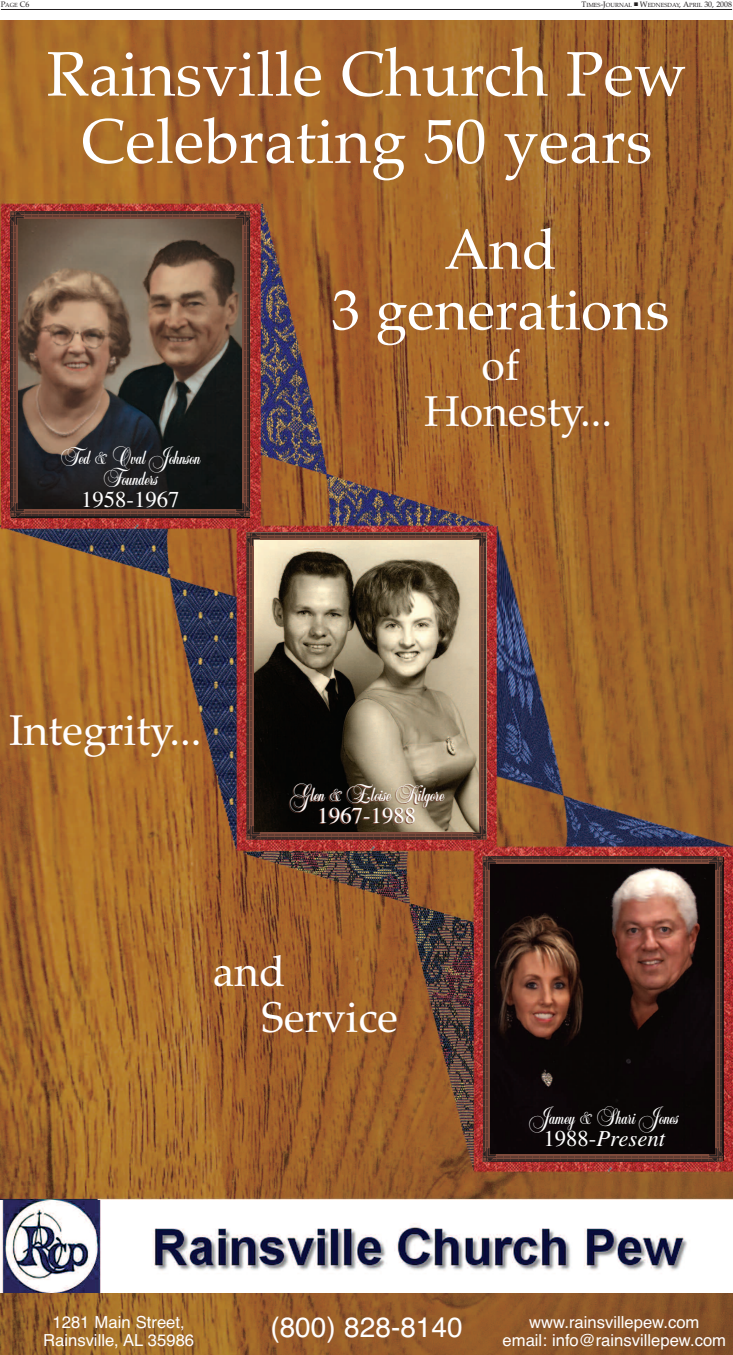
<style>
.page{position:relative;width:733px;height:1355px;background:#fff}
.page>*{position:absolute;margin:0;border:0;box-sizing:border-box;transform-origin:0 0}
.t1{font:63px/67.2px "Palatino";color:#fff;text-align:center}
.t2{font:56.88px/60.6px "Palatino";color:#fff;text-align:center}
.t3{font:42.88px/45.8px "Palatino";color:#fff}
.t4{font:28.88px/21.9px "Balmoral Plain";color:#fff;text-align:center}
.t5{font:28px "Helvetica";color:#fff}
.t6{font:22.75px "Times";color:#fff}
.t7{font:italic 22.75px "Times";color:#fff}
.t8{font:16.62px/17.4px "Helvetica";color:#fff;text-align:center}
.t9{font:7.88px "Palatino";color:#231f20}
.t10{font:5.95px "Palatino";color:#231f20}
.s1{font-size:5.95px}
.s2{font-size:7.88px}
.s3{font-style:normal}
</style>
<div class="page">
<hr style="left:1px;top:9px;width:731px;height:1px;background:#231f20">
<img style="left:0;top:20px;width:732px;height:1334px">
<img style="left:10px;top:211px;width:14px;height:14px">
<svg style="left:24px;top:211px;width:212px;height:7px"></svg>
<img style="left:236px;top:211px;width:14px;height:14px">
<svg style="left:243px;top:225px;width:7px;height:278px;background:#573830"></svg>
<img style="left:236px;top:503px;width:14px;height:14px">
<svg style="left:24px;top:510px;width:212px;height:7px"></svg>
<img style="left:10px;top:503px;width:14px;height:14px">
<svg style="left:10px;top:225px;width:7px;height:278px;background:#5a3930"></svg>
<img style="left:246px;top:532px;width:14px;height:14px">
<svg style="left:260px;top:532px;width:212px;height:7px"></svg>
<img style="left:472px;top:532px;width:14px;height:14px">
<svg style="left:479px;top:546px;width:7px;height:279px;background:#643e34"></svg>
<img style="left:472px;top:825px;width:14px;height:14px">
<svg style="left:260px;top:832px;width:212px;height:7px"></svg>
<img style="left:246px;top:825px;width:14px;height:14px">
<svg style="left:246px;top:546px;width:7px;height:279px;background:#623a31"></svg>
<img style="left:482px;top:856px;width:14px;height:14px">
<svg style="left:496px;top:856px;width:212px;height:7px"></svg>
<img style="left:708px;top:856px;width:14px;height:14px">
<svg style="left:715px;top:870px;width:7px;height:277px;background:#643e34"></svg>
<img style="left:708px;top:1147px;width:14px;height:14px">
<svg style="left:496px;top:1154px;width:212px;height:7px"></svg>
<img style="left:482px;top:1147px;width:14px;height:14px">
<svg style="left:482px;top:870px;width:7px;height:277px;background:#6a3a32"></svg>
<img style="left:0;top:1200px;width:732px;height:92px">
<p class="t9" style="left:1px;top:-1px;width:30px">P<span class="s1">AGE</span> C6</p>
<p class="t10" style="left:581px;top:1px;width:152px"><span class="s2">T</span>IMES<span class="s2">-J</span>OURNAL ■ <span class="s2">W</span>EDNESDAY<span class="s2">, A</span>PRIL <span class="s2">30, 2008</span></p>
<p class="t1" style="left:47px;top:40px;width:641px">Rainsville Church Pew<br>Celebrating 50 years</p>
<p class="t4" style="left:60px;top:442px;width:142px">Ted &amp; Oval Johnson<br>Founders</p>
<p class="t6" style="left:81px;top:486px;width:100px">1958-1967</p>
<p class="t2" style="left:331px;top:219px;width:339px">And<br>3 generations</p>
<p class="t3" style="left:424px;top:342px;width:190px;text-indent:57px">of<br>Honesty...</p>
<p class="t3" style="left:9px;top:707px;width:194px">Integrity...</p>
<p class="t4" style="left:289px;top:780px;width:156px">Glen &amp; Eloise Kilgore</p>
<p class="t6" style="left:317px;top:802px;width:100px">1967-1988</p>
<p class="t3" style="left:261px;top:948px;width:138px;text-indent:-49px">and<br>Service</p>
<p class="t4" style="left:529px;top:1103px;width:150px">Jamey &amp; Shari Jones</p>
<p class="t7" style="left:543px;top:1125px;width:123px"><span class="s3">1988-</span>Present</p>
<p class="t8" style="left:43px;top:1313px;width:152px">1281 Main Street,<br>Rainsville, AL 35986</p>
<p class="t5" style="left:270px;top:1310px;width:194px">(800) 828-8140</p>
<p class="t8" style="left:502px;top:1313px;width:225px">www.rainsvillepew.com<br>email: info@rainsvillepew.com</p>
</div>
